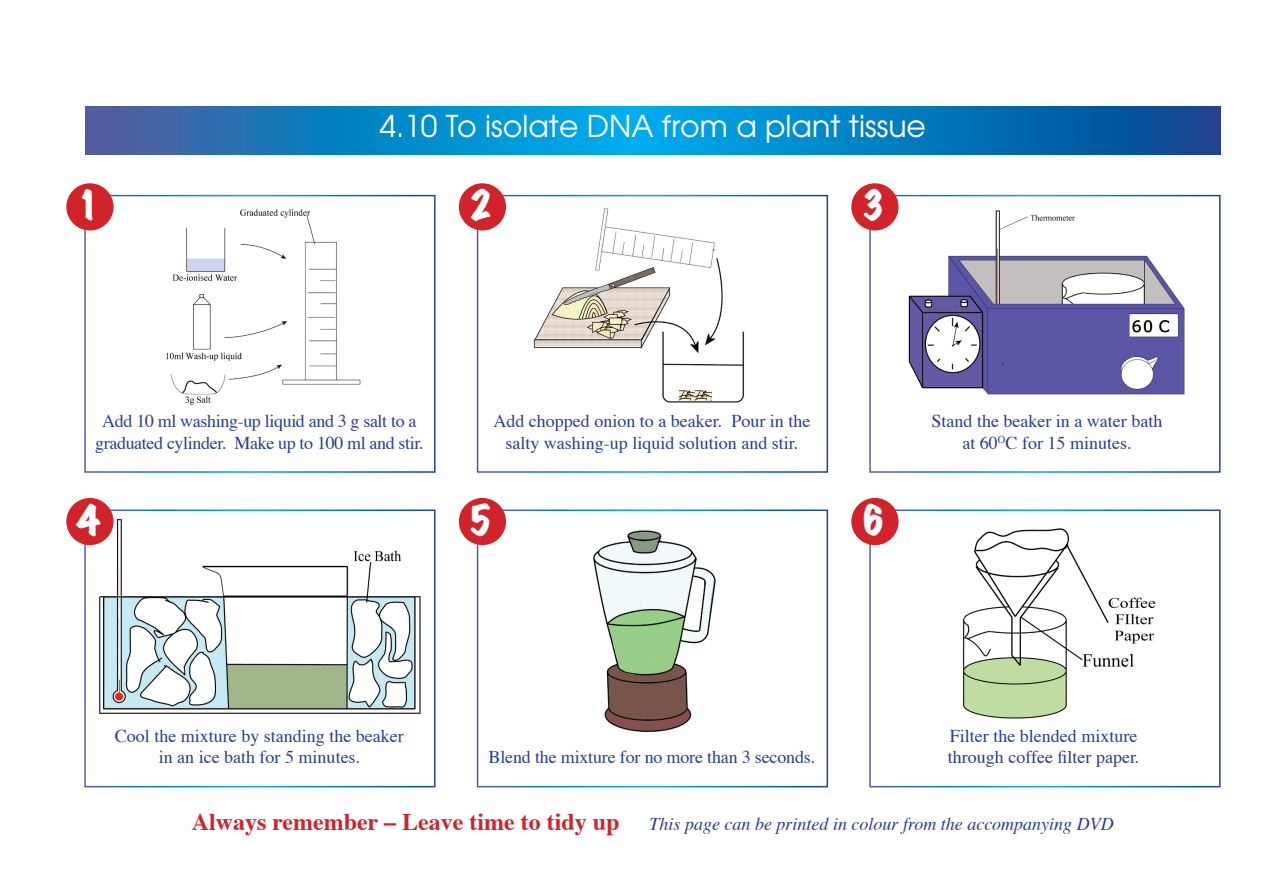
<style>
.page{position:relative;width:1263px;height:893px;background:#fff}
.page>*{position:absolute;margin:0;border:0;box-sizing:border-box;transform-origin:0 0}
.t1{font:expanded 36px "Marker Felt";color:#fff}
.t2{font:30px "Avant Garde";color:#fff}
.t3{font:18px/21.6px "Times";color:#253f8e;text-align:center}
.t4{font:italic 18px "Times";color:#253f8e}
.t5{font:18px/21.6px "Times";letter-spacing:-.02em;color:#253f8e;text-align:center}
.s1{font-weight:700;font-style:normal;font-size:24px;color:#d1232a}
</style>
<div class="page">
<img style="left:166px;top:209px;width:195px;height:196px">
<div style="left:84px;top:195px;width:352px;height:278px;border:2px solid #fff"></div>
<div style="left:66px;top:183px;width:48px;height:47px;background:#d1232a;border-radius:50%"></div>
<svg style="left:85px;top:106px;width:1135px;height:48px;background:#0b7dbf"></svg>
<img style="left:533px;top:208px;width:211px;height:195px">
<div style="left:477px;top:195px;width:351px;height:278px;border:2px solid #fff"></div>
<div style="left:459px;top:183px;width:47px;height:47px;background:#d1232a;border-radius:50%"></div>
<img style="left:908px;top:210px;width:277px;height:185px">
<div style="left:869px;top:195px;width:351px;height:278px;border:2px solid #fff"></div>
<div style="left:851px;top:183px;width:47px;height:47px;background:#d1232a;border-radius:50%"></div>
<img style="left:100px;top:518px;width:321px;height:196px">
<div style="left:84px;top:509px;width:352px;height:278px;border:2px solid #fff"></div>
<div style="left:66px;top:498px;width:48px;height:47px;background:#d1232a;border-radius:50%"></div>
<img style="left:491px;top:526px;width:225px;height:206px">
<div style="left:477px;top:509px;width:351px;height:278px;border:2px solid #fff"></div>
<div style="left:459px;top:498px;width:47px;height:47px;background:#d1232a;border-radius:50%"></div>
<img style="left:962px;top:528px;width:194px;height:191px">
<div style="left:869px;top:509px;width:351px;height:278px;border:2px solid #fff"></div>
<div style="left:851px;top:498px;width:47px;height:47px;background:#d1232a;border-radius:50%"></div>
<h1 class="t1" style="left:76px;top:187px;width:25px">1</h1>
<h2 class="t2" style="left:379px;top:107px;width:548px">4.10 To isolate DNA from a plant tissue</h2>
<h1 class="t1" style="left:469px;top:187px;width:25px">2</h1>
<h1 class="t1" style="left:861px;top:187px;width:25px">3</h1>
<p class="t5" style="left:95px;top:409px;width:330px">Add 10 ml washing-up liquid and 3 g salt to a graduated cylinder. Make up to 100 ml and stir.</p>
<h1 class="t1" style="left:76px;top:501px;width:25px">4</h1>
<p class="t3" style="left:493px;top:409px;width:318px">Add chopped onion to a beaker. Pour in the salty washing-up liquid solution and stir.</p>
<h1 class="t1" style="left:469px;top:501px;width:25px">5</h1>
<h1 class="t1" style="left:861px;top:501px;width:25px">6</h1>
<p class="t3" style="left:931px;top:409px;width:232px">Stand the beaker in a water bath at 60<sup>O</sup>C for 15 minutes.</p>
<p class="t3" style="left:115px;top:723px;width:290px">Cool the mixture by standing the beaker in an ice bath for 5 minutes.</p>
<p class="t3" style="left:489px;top:745px;width:328px">Blend the mixture for no more than 3 seconds.</p>
<p class="t3" style="left:948px;top:723px;width:193px;text-align:left">Filter the blended mixture through coffee filter paper.</p>
<p class="t4" style="left:192px;top:808px;width:924px"><span class="s1">Always remember – Leave time to tidy up</span> This page can be printed in colour from the accompanying DVD</p>
</div>
